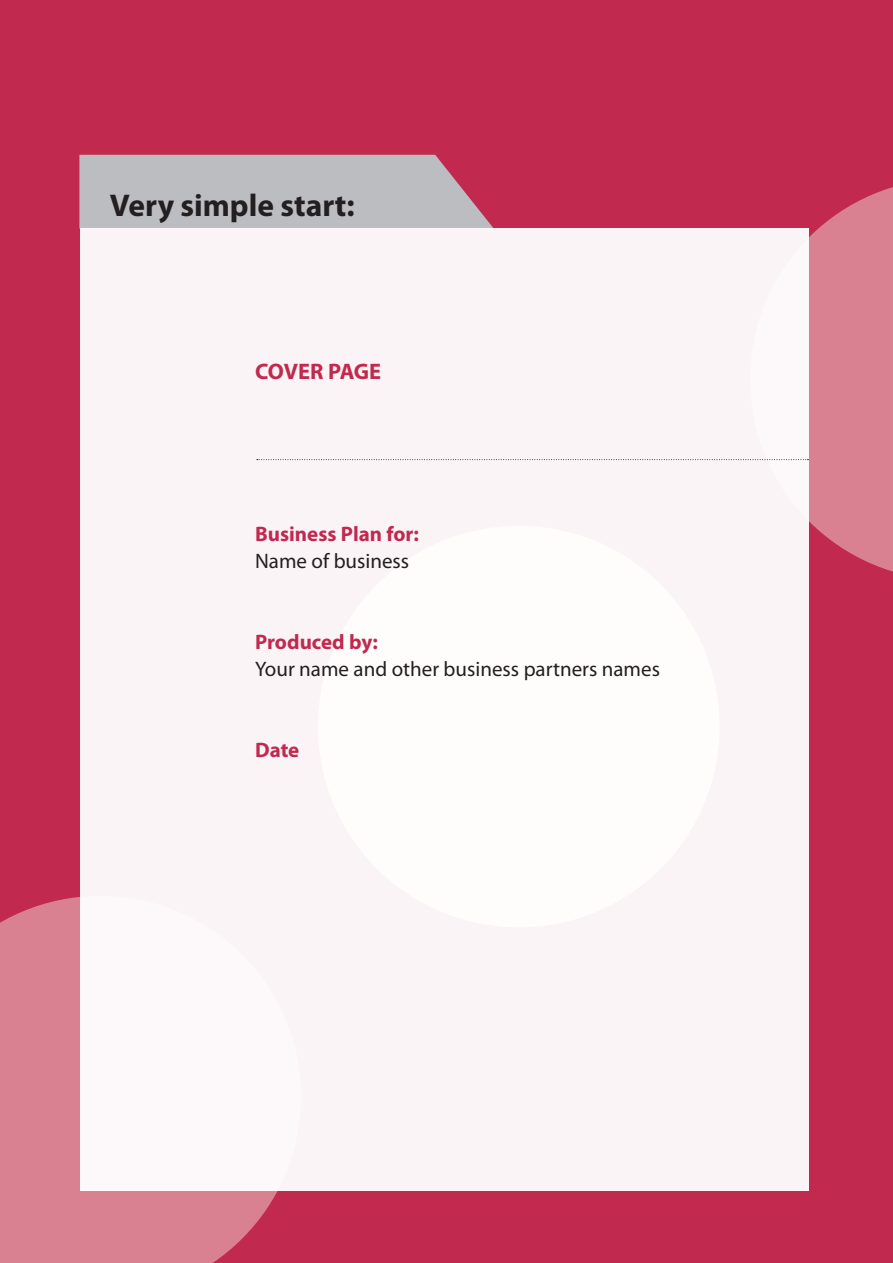
<style>
.page{position:relative;width:893px;height:1263px;background:#fff}
.page>*{position:absolute;margin:0;border:0;box-sizing:border-box;transform-origin:0 0}
.t1{font:700 31.5px "Myriad Pro";color:#231f20}
.t2{font:700 22.5px "Myriad Pro";letter-spacing:-.005em;color:#c1294f}
.t3{font:21px "Myriad Pro";color:#231f20}
.t4{font:700 21px "Myriad Pro";color:#c1294f}
</style>
<div class="page">
<div style="left:0;top:0;width:892px;height:1262px;background:#c1294f"></div>
<svg style="left:0;top:897px;width:301px;height:366px;background:#d6778a"></svg>
<svg style="left:79px;top:155px;width:414px;height:73px;background:#bcb2b8"></svg>
<svg style="left:808px;top:179px;width:85px;height:401px;background:#d57488"></svg>
<div style="left:80px;top:228px;width:728px;height:963px;background:#fbf4f6"></div>
<svg style="left:257px;top:459px;width:551px;height:1px"></svg>
<p class="t1" style="left:110px;top:185px;width:246px">Very simple start:</p>
<p class="t2" style="left:255px;top:357px;width:128px">COVER PAGE</p>
<p class="t4" style="left:255px;top:520px;width:165px">Business Plan for:</p>
<p class="t3" style="left:255px;top:548px;width:156px">Name of business</p>
<p class="t4" style="left:255px;top:628px;width:124px">Produced by:</p>
<p class="t3" style="left:255px;top:656px;width:406px">Your name and other business partners names</p>
<p class="t4" style="left:255px;top:736px;width:46px">Date</p>
</div>
